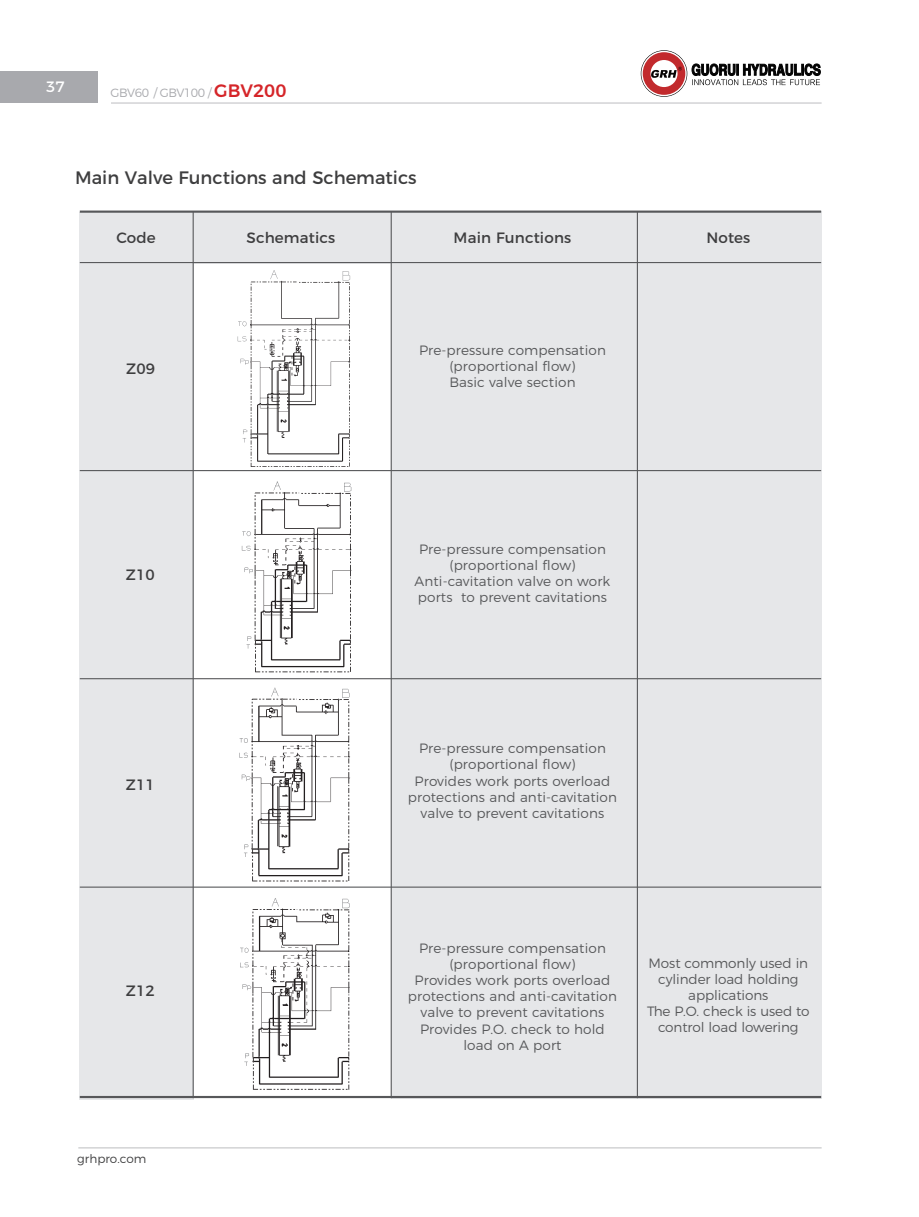
<style>
.page{position:relative;width:919px;height:1217px;background:#fff}
.page>*{position:absolute;margin:0;border:0;box-sizing:border-box;transform-origin:0 0}
.t1{font:18px "Montserrat";color:#3e3e3f}
.t2{font:15px "Montserrat";letter-spacing:.01em;color:#3e3e3f}
.t3{font:15px "Montserrat";color:#fff}
.t4{font:300 13.5px/16.2px "Montserrat";letter-spacing:.01em;color:#57585a;text-align:center}
.t5{font:300 12px "Montserrat";letter-spacing:-.04em;color:#a8a9ad}
.t6{font:300 12px "Montserrat";color:#3e3e3f}
.s1{font-weight:500;font-size:18px;color:#d52529}
</style>
<div class="page">
<hr style="left:111px;top:103px;width:711px;height:1px;background:#bcbdc0">
<hr style="left:78px;top:1147px;width:744px;height:1px;background:#bcbdc0">
<div style="left:0;top:71px;width:98px;height:32px;background:#a8a9ad"></div>
<img style="left:239px;top:687px;width:111px;height:195px">
<img style="left:241px;top:481px;width:111px;height:192px">
<img style="left:237px;top:270px;width:114px;height:197px">
<div style="left:391px;top:211px;width:430px;height:887px;background:#e6e7e9"></div>
<div style="left:80px;top:212px;width:114px;height:886px;background:#e6e7e9"></div>
<div style="left:193px;top:212px;width:198px;height:51px;background:#e6e7e9"></div>
<img style="left:240px;top:898px;width:110px;height:192px">
<svg style="left:641px;top:51px;width:46px;height:45px"></svg>
<svg style="left:643px;top:52px;width:42px;height:43px"></svg>
<svg style="left:692px;top:64px;width:129px;height:21px"></svg>
<hr style="left:80px;top:210px;width:741px;height:3px;background:#57585a">
<hr style="left:80px;top:262px;width:741px;height:1px;background:#57585a">
<hr style="left:80px;top:470px;width:741px;height:1px;background:#57585a">
<hr style="left:80px;top:678px;width:741px;height:1px;background:#57585a">
<hr style="left:80px;top:886px;width:741px;height:1px;background:#57585a">
<hr style="left:80px;top:1095px;width:741px;height:2px;background:#57585a">
<hr style="left:193px;top:211px;width:1px;height:886px;background:#57585a">
<hr style="left:391px;top:211px;width:1px;height:886px;background:#57585a">
<hr style="left:637px;top:211px;width:1px;height:886px;background:#57585a">
<p class="t3" style="left:46px;top:75px;width:20px">37</p>
<p class="t5" style="left:111px;top:83px;width:177px">GBV60 / GBV100 / <span class="s1">GBV200</span></p>
<h1 class="t1" style="left:75px;top:163px;width:343px">Main Valve Functions and Schematics</h1>
<p class="t2" style="left:116px;top:226px;width:41px">Code</p>
<p class="t2" style="left:246px;top:226px;width:90px">Schematics</p>
<p class="t2" style="left:454px;top:226px;width:119px">Main Functions</p>
<p class="t2" style="left:706px;top:226px;width:46px">Notes</p>
<p class="t2" style="left:126px;top:356px;width:30px">Z09</p>
<p class="t4" style="left:419px;top:341px;width:188px">Pre-pressure compensation (proportional flow)<br>Basic valve section</p>
<p class="t2" style="left:126px;top:562px;width:30px">Z10</p>
<p class="t2" style="left:126px;top:772px;width:30px">Z11</p>
<p class="t2" style="left:126px;top:978px;width:30px">Z12</p>
<p class="t6" style="left:77px;top:1149px;width:71px">grhpro.com</p>
<p class="t4" style="left:414px;top:539px;width:197px">Pre-pressure compensation (proportional flow)<br>Anti-cavitation valve on work ports to prevent cavitations</p>
<p class="t4" style="left:408px;top:739px;width:211px">Pre-pressure compensation (proportional flow)<br>Provides work ports overload protections and anti-cavitation valve to prevent cavitations</p>
<p class="t4" style="left:408px;top:938px;width:211px">Pre-pressure compensation (proportional flow)<br>Provides work ports overload protections and anti-cavitation valve to prevent cavitations<br>Provides P.O. check to hold load on A port</p>
<p class="t4" style="left:647px;top:953px;width:164px">Most commonly used in cylinder load holding applications<br>The P.O. check is used to control load lowering</p>
</div>
